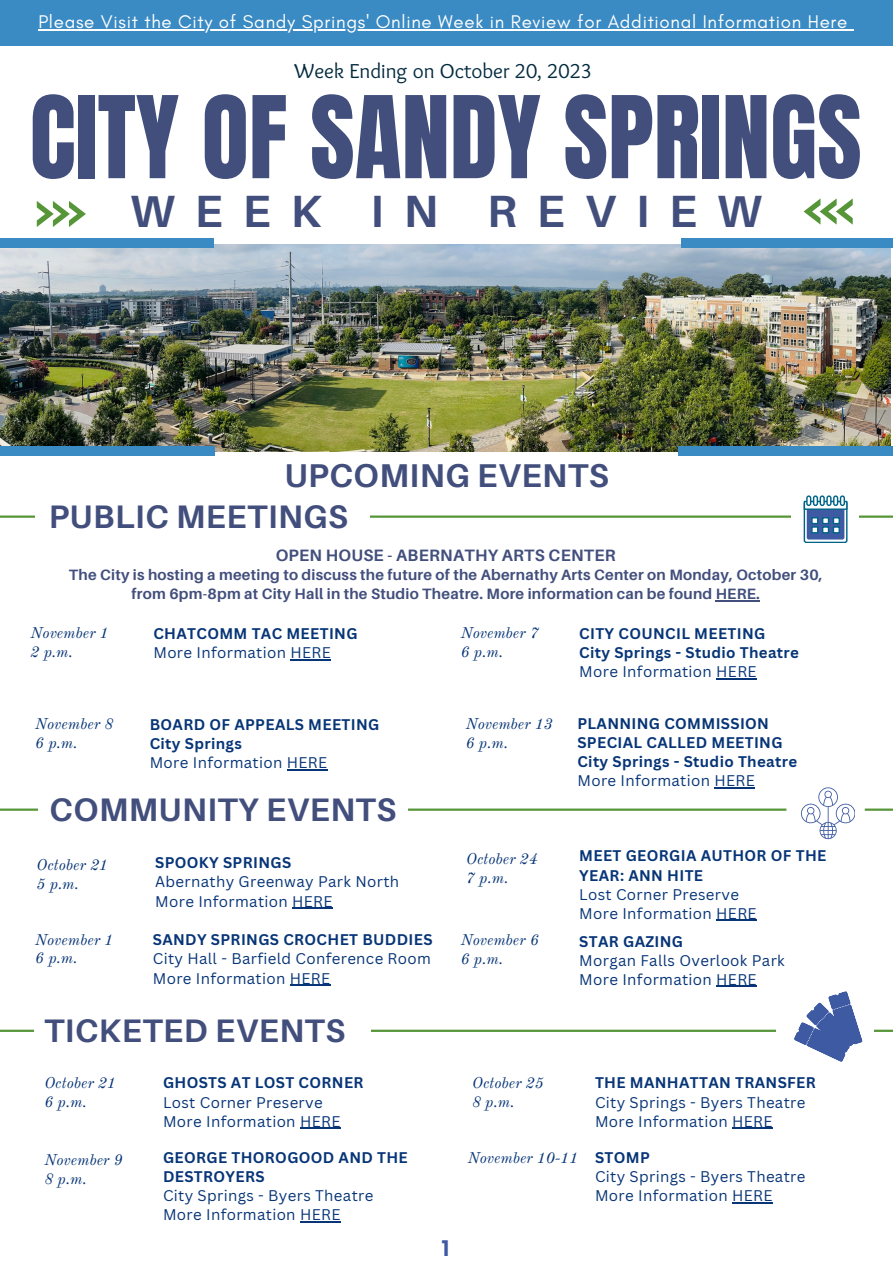
<style>
.page{position:relative;width:893px;height:1264px;background:#fff}
.page>*{position:absolute;margin:0;border:0;box-sizing:border-box;transform-origin:0 0}
.t1{font:96.75px "Anton";color:#424f7d}
.t2{font:700 45.15px "Aileron";letter-spacing:.445em;color:#424f7d}
.t3{font:700 33px "Aileron";letter-spacing:.015em;color:#424f7d}
.t4{font:700 32.55px "Aileron";letter-spacing:.015em;color:#424f7d}
.t5{font:21px "Sukar";color:#022a3d}
.t6{font:700 21px "Now";color:#3e5aa2}
.t7{font:18.75px "Glacial Indifference";letter-spacing:.04em;color:#fff}
.t8{font:700 16.5px "Aileron";letter-spacing:.015em;color:#424f7d}
.t9{font:italic 15.3px "Old Standard";color:#073577}
.t10{font:15px "Canva Sans";letter-spacing:.02em;color:#073577}
.t11{font:700 15px/19px "Canva Sans";letter-spacing:.02em;color:#073577}
.t12{font:700 15px/19px "Aileron";letter-spacing:.015em;color:#424f7d;text-align:center}
</style>
<div class="page">
<svg style="left:37px;top:201px;width:49px;height:26px"></svg>
<svg style="left:803px;top:198px;width:49px;height:26px"></svg>
<div style="left:0;top:0;width:892px;height:45px;background:#3a8ac4"></div>
<hr style="left:0;top:515px;width:892px;height:3px;background:#569639">
<div style="left:35px;top:496px;width:335px;height:43px;background:#fff"></div>
<div style="left:790px;top:477px;width:68px;height:72px;background:#fff"></div>
<svg style="left:804px;top:501px;width:42px;height:41px"></svg>
<div style="left:803px;top:501px;width:44px;height:41px;border:1px solid #006489;border-radius:2px"></div>
<div style="left:806px;top:503px;width:38px;height:36px;background:#3e5aa2;border-radius:2px"></div>
<svg style="left:805px;top:503px;width:40px;height:5px"></svg>
<div style="left:803px;top:501px;width:44px;height:9px;border:1px solid #006489"></div>
<div style="left:806px;top:495px;width:5px;height:11px;border:1px solid #006489;border-radius:2px"></div>
<div style="left:812px;top:495px;width:6px;height:11px;border:1px solid #006489;border-radius:2px"></div>
<div style="left:819px;top:495px;width:5px;height:11px;border:1px solid #006489;border-radius:2px"></div>
<div style="left:826px;top:495px;width:5px;height:11px;border:1px solid #006489;border-radius:2px"></div>
<div style="left:833px;top:495px;width:5px;height:11px;border:1px solid #006489;border-radius:2px"></div>
<svg style="left:806px;top:496px;width:36px;height:9px"></svg>
<div style="left:839px;top:495px;width:5px;height:11px;border:1px solid #006489;border-radius:2px"></div>
<div style="left:811px;top:517px;width:7px;height:7px;border:1px solid #006489"></div>
<div style="left:821px;top:517px;width:8px;height:7px;border:1px solid #006489"></div>
<div style="left:832px;top:517px;width:7px;height:7px;border:1px solid #006489"></div>
<svg style="left:811px;top:518px;width:28px;height:15px"></svg>
<div style="left:832px;top:526px;width:7px;height:7px;border:1px solid #006489"></div>
<hr style="left:0;top:808px;width:892px;height:2px;background:#569639">
<div style="left:38px;top:789px;width:369px;height:43px;background:#fff"></div>
<div style="left:786px;top:769px;width:78px;height:78px;background:#fff;border-radius:50%"></div>
<hr style="left:0;top:1029px;width:892px;height:2px;background:#569639">
<div style="left:34px;top:1007px;width:336px;height:48px;background:#fff"></div>
<div style="left:785px;top:993px;width:89px;height:70px;background:#fff"></div>
<div style="left:776px;top:1006px;width:80px;height:63px;background:#fff"></div>
<svg style="left:794px;top:991px;width:69px;height:71px"></svg>
<svg style="left:800px;top:787px;width:54px;height:52px"></svg>
<img style="left:0;top:244px;width:890px;height:207px">
<div style="left:0;top:238px;width:214px;height:10px;background:#3a8ac4"></div>
<div style="left:681px;top:238px;width:211px;height:10px;background:#3a8ac4"></div>
<div style="left:0;top:446px;width:214px;height:10px;background:#3a8ac4"></div>
<div style="left:678px;top:446px;width:214px;height:10px;background:#3a8ac4"></div>
<hr style="left:38px;top:29px;width:810px;height:1px;background:#fff">
<hr style="left:290px;top:659px;width:41px;height:1px;background:#073577">
<hr style="left:300px;top:1127px;width:41px;height:1px;background:#073577">
<hr style="left:716px;top:919px;width:41px;height:2px;background:#073577">
<hr style="left:300px;top:1221px;width:41px;height:1px;background:#073577">
<hr style="left:732px;top:1127px;width:40px;height:1px;background:#073577">
<hr style="left:716px;top:678px;width:41px;height:1px;background:#073577">
<hr style="left:290px;top:984px;width:40px;height:1px;background:#073577">
<hr style="left:292px;top:907px;width:41px;height:1px;background:#073577">
<hr style="left:714px;top:787px;width:41px;height:1px;background:#073577">
<hr style="left:287px;top:769px;width:40px;height:1px;background:#073577">
<hr style="left:716px;top:985px;width:41px;height:2px;background:#073577">
<hr style="left:715px;top:600px;width:45px;height:1px;background:#424f7d">
<hr style="left:732px;top:1202px;width:40px;height:1px;background:#073577">
<p class="t7" style="left:38px;top:10px;width:810px">Please Visit the City of Sandy Springs' Online Week in Review for Additional Information Here</p>
<p class="t5" style="left:294px;top:59px;width:299px">Week Ending on October 20, 2023</p>
<p class="t1" style="left:30px;top:68px;width:833px">CITY OF SANDY SPRINGS</p>
<p class="t2" style="left:130px;top:183px;width:633px">WEEK IN REVIEW</p>
<p class="t3" style="left:284px;top:455px;width:326px">UPCOMING EVENTS</p>
<p class="t4" style="left:49px;top:497px;width:300px">PUBLIC MEETINGS</p>
<p class="t8" style="left:276px;top:545px;width:341px">OPEN HOUSE - ABERNATHY ARTS CENTER</p>
<p class="t12" style="left:69px;top:565px;width:755px">The City is hosting a meeting to discuss the future of the Abernathy Arts Center on Monday, October 30, from 6pm-8pm at City Hall in the Studio Theatre. More information can be found HERE.</p>
<p class="t9" style="left:31px;top:623px;width:80px">November 1</p>
<p class="t9" style="left:31px;top:642px;width:44px">2 p.m.</p>
<p class="t11" style="left:153px;top:623px;width:205px">CHATCOMM TAC MEETING</p>
<p class="t10" style="left:153px;top:642px;width:179px">More Information HERE</p>
<p class="t9" style="left:460px;top:623px;width:80px">November 7</p>
<p class="t9" style="left:460px;top:642px;width:44px">6 p.m.</p>
<p class="t11" style="left:579px;top:623px;width:187px">CITY COUNCIL MEETING</p>
<p class="t11" style="left:579px;top:642px;width:221px">City Springs - Studio Theatre</p>
<p class="t10" style="left:579px;top:661px;width:179px">More Information HERE</p>
<p class="t9" style="left:35px;top:714px;width:80px">November 8</p>
<p class="t9" style="left:35px;top:733px;width:44px">6 p.m.</p>
<p class="t11" style="left:150px;top:714px;width:231px">BOARD OF APPEALS MEETING</p>
<p class="t11" style="left:150px;top:733px;width:94px">City Springs</p>
<p class="t10" style="left:150px;top:752px;width:179px">More Information HERE</p>
<p class="t4" style="left:50px;top:789px;width:348px">COMMUNITY EVENTS</p>
<p class="t9" style="left:37px;top:855px;width:73px">October 21</p>
<p class="t9" style="left:37px;top:874px;width:44px">5 p.m.</p>
<p class="t9" style="left:35px;top:930px;width:80px">November 1</p>
<p class="t9" style="left:35px;top:948px;width:44px">6 p.m.</p>
<p class="t11" style="left:155px;top:853px;width:137px">SPOOKY SPRINGS</p>
<p class="t10" style="left:155px;top:871px;width:245px">Abernathy Greenway Park North</p>
<p class="t10" style="left:155px;top:890px;width:179px">More Information HERE</p>
<p class="t11" style="left:153px;top:930px;width:281px">SANDY SPRINGS CROCHET BUDDIES</p>
<p class="t10" style="left:153px;top:948px;width:279px">City Hall - Barfield Conference Room</p>
<p class="t10" style="left:153px;top:967px;width:179px">More Information HERE</p>
<p class="t4" style="left:44px;top:1009px;width:303px">TICKETED EVENTS</p>
<p class="t9" style="left:465px;top:714px;width:89px">November 13</p>
<p class="t9" style="left:465px;top:733px;width:44px">6 p.m.</p>
<p class="t11" style="left:577px;top:713px;width:193px">PLANNING COMMISSION</p>
<p class="t11" style="left:577px;top:732px;width:207px">SPECIAL CALLED MEETING</p>
<p class="t11" style="left:577px;top:751px;width:221px">City Springs - Studio Theatre</p>
<p class="t10" style="left:577px;top:769px;width:179px">More Information HERE</p>
<p class="t9" style="left:466px;top:849px;width:73px">October 24</p>
<p class="t9" style="left:466px;top:868px;width:44px">7 p.m.</p>
<p class="t9" style="left:460px;top:930px;width:80px">November 6</p>
<p class="t9" style="left:460px;top:949px;width:44px">6 p.m.</p>
<p class="t11" style="left:579px;top:846px;width:249px">MEET GEORGIA AUTHOR OF THE<br>YEAR: ANN HITE</p>
<p class="t10" style="left:579px;top:883px;width:161px">Lost Corner Preserve</p>
<p class="t10" style="left:579px;top:902px;width:179px">More Information HERE</p>
<p class="t11" style="left:579px;top:931px;width:105px">STAR GAZING</p>
<p class="t10" style="left:579px;top:949px;width:207px">Morgan Falls Overlook Park</p>
<p class="t10" style="left:579px;top:968px;width:179px">More Information HERE</p>
<p class="t9" style="left:44px;top:1073px;width:73px">October 21</p>
<p class="t9" style="left:44px;top:1091px;width:44px">6 p.m.</p>
<p class="t9" style="left:44px;top:1150px;width:80px">November 9</p>
<p class="t9" style="left:44px;top:1168px;width:44px">8 p.m.</p>
<p class="t11" style="left:163px;top:1073px;width:202px">GHOSTS AT LOST CORNER</p>
<p class="t10" style="left:163px;top:1091px;width:161px">Lost Corner Preserve</p>
<p class="t10" style="left:163px;top:1110px;width:179px">More Information HERE</p>
<p class="t11" style="left:163px;top:1147px;width:246px">GEORGE THOROGOOD AND THE<br>DESTROYERS</p>
<p class="t10" style="left:163px;top:1185px;width:212px">City Springs - Byers Theatre</p>
<p class="t10" style="left:163px;top:1204px;width:179px">More Information HERE</p>
<p class="t6" style="left:441px;top:1236px;width:10px">1</p>
<p class="t9" style="left:472px;top:1073px;width:73px">October 25</p>
<p class="t9" style="left:472px;top:1091px;width:44px">8 p.m.</p>
<p class="t11" style="left:595px;top:1073px;width:222px">THE MANHATTAN TRANSFER</p>
<p class="t10" style="left:595px;top:1091px;width:212px">City Springs - Byers Theatre</p>
<p class="t10" style="left:595px;top:1110px;width:179px">More Information HERE</p>
<p class="t9" style="left:467px;top:1147px;width:112px">November 10-11</p>
<p class="t11" style="left:595px;top:1147px;width:56px">STOMP</p>
<p class="t10" style="left:595px;top:1165px;width:212px">City Springs - Byers Theatre</p>
<p class="t10" style="left:595px;top:1185px;width:179px">More Information HERE</p>
</div>
